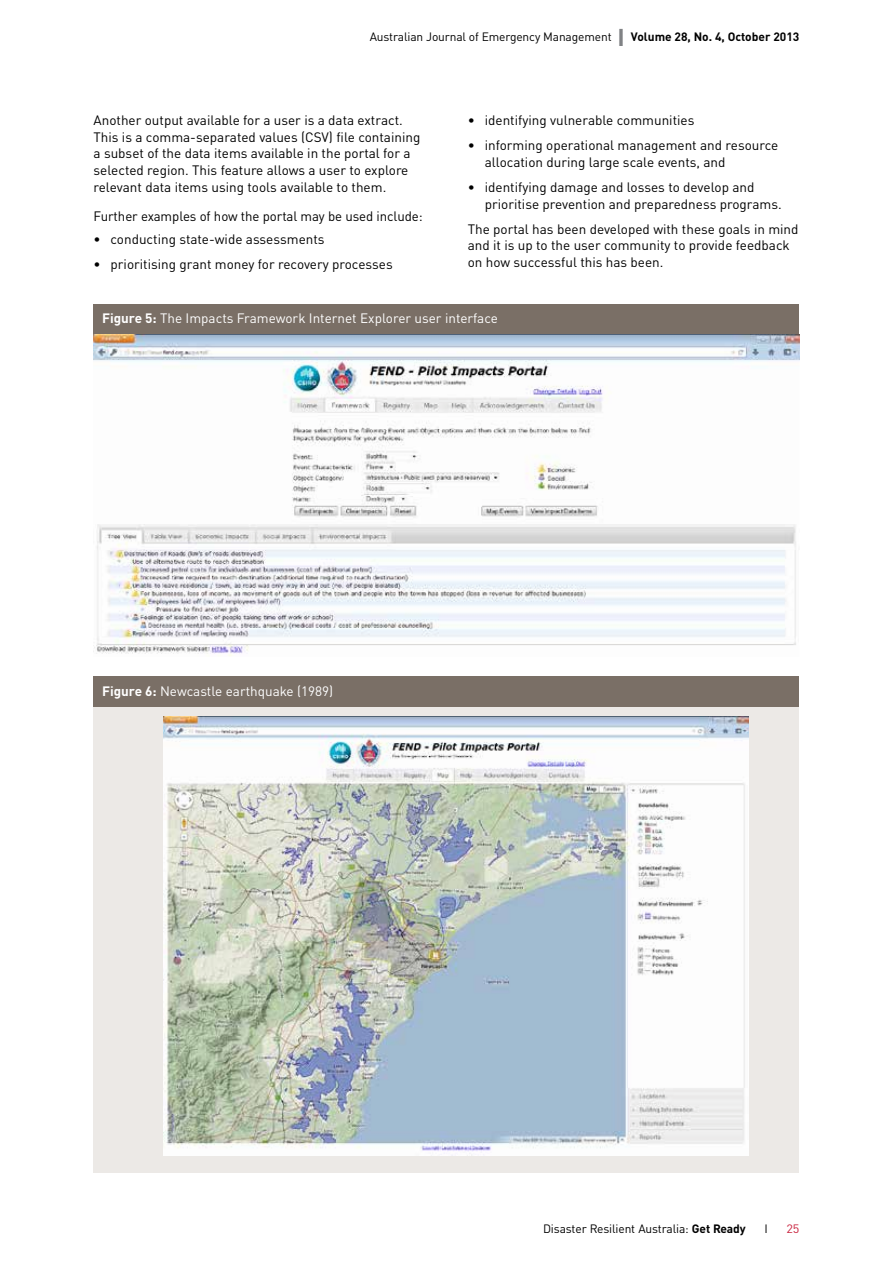
<style>
.page{position:relative;width:893px;height:1263px;background:#fff}
.page>*{position:absolute;margin:0;border:0;box-sizing:border-box;transform-origin:0 0}
.NormalBeforeBullet{font:13.5px/16.6px "DINOT";color:#000}
.t1{font:13.5px "DINOT";color:#fff}
.t2{font:12px "DINOT";letter-spacing:-.01em;color:#000}
.t3{font:12px "DINOT";color:#c9243f;scale:1.05 1}
.s1{font-weight:700;font-size:24px;color:#808285}
.s2{font-weight:700}
</style>
<div class="page">
<div style="left:94px;top:304px;width:705px;height:353px;background:#7a6f66"></div>
<img style="left:94px;top:335px;width:705px;height:322px">
<div style="left:94px;top:677px;width:705px;height:496px;background:#7a6f66"></div>
<div style="left:94px;top:707px;width:705px;height:466px;background:#ece9e6"></div>
<img style="left:163px;top:716px;width:585px;height:439px">
<p class="t2" style="left:370px;top:29px;width:431px">Australian Journal of Emergency Management <span class="s1">I</span> <span class="s2">Volume 28, No. 4, October 2013</span></p>
<p class="NormalBeforeBullet" style="left:94px;top:112px;width:328px">Another output available for a user is a data extract.<br>This is a comma-separated values (CSV) file containing a subset of the data items available in the portal for a selected region. This feature allows a user to explore relevant data items using tools available to them.</p>
<p class="NormalBeforeBullet" style="left:94px;top:207px;width:331px">Further examples of how the portal may be used include:</p>
<p class="NormalBeforeBullet" style="left:94px;top:230px;width:232px">• conducting state-wide assessments</p>
<p class="NormalBeforeBullet" style="left:94px;top:256px;width:301px">• prioritising grant money for recovery processes</p>
<p class="NormalBeforeBullet" style="left:468px;top:112px;width:228px">• identifying vulnerable communities</p>
<p class="NormalBeforeBullet" style="left:485px;top:137px;width:295px;text-indent:-17px">• informing operational management and resource allocation during large scale events, and</p>
<p class="NormalBeforeBullet" style="left:485px;top:179px;width:298px;text-indent:-17px">• identifying damage and losses to develop and prioritise prevention and preparedness programs.</p>
<p class="NormalBeforeBullet" style="left:468px;top:220px;width:332px">The portal has been developed with these goals in mind and it is up to the user community to provide feedback on how successful this has been.</p>
<p class="t1" style="left:102px;top:310px;width:397px"><span class="s2">Figure 5:</span> The Impacts Framework Internet Explorer user interface</p>
<p class="t1" style="left:102px;top:682px;width:233px"><span class="s2">Figure 6:</span> Newcastle earthquake (1989)</p>
<p class="t2" style="left:543px;top:1221px;width:204px">Disaster Resilient Australia: <span class="s2">Get Ready</span></p>
<p class="t2" style="left:765px;top:1221px;width:5px">I</p>
<p class="t3" style="left:786px;top:1221px;width:14px">25</p>
</div>
